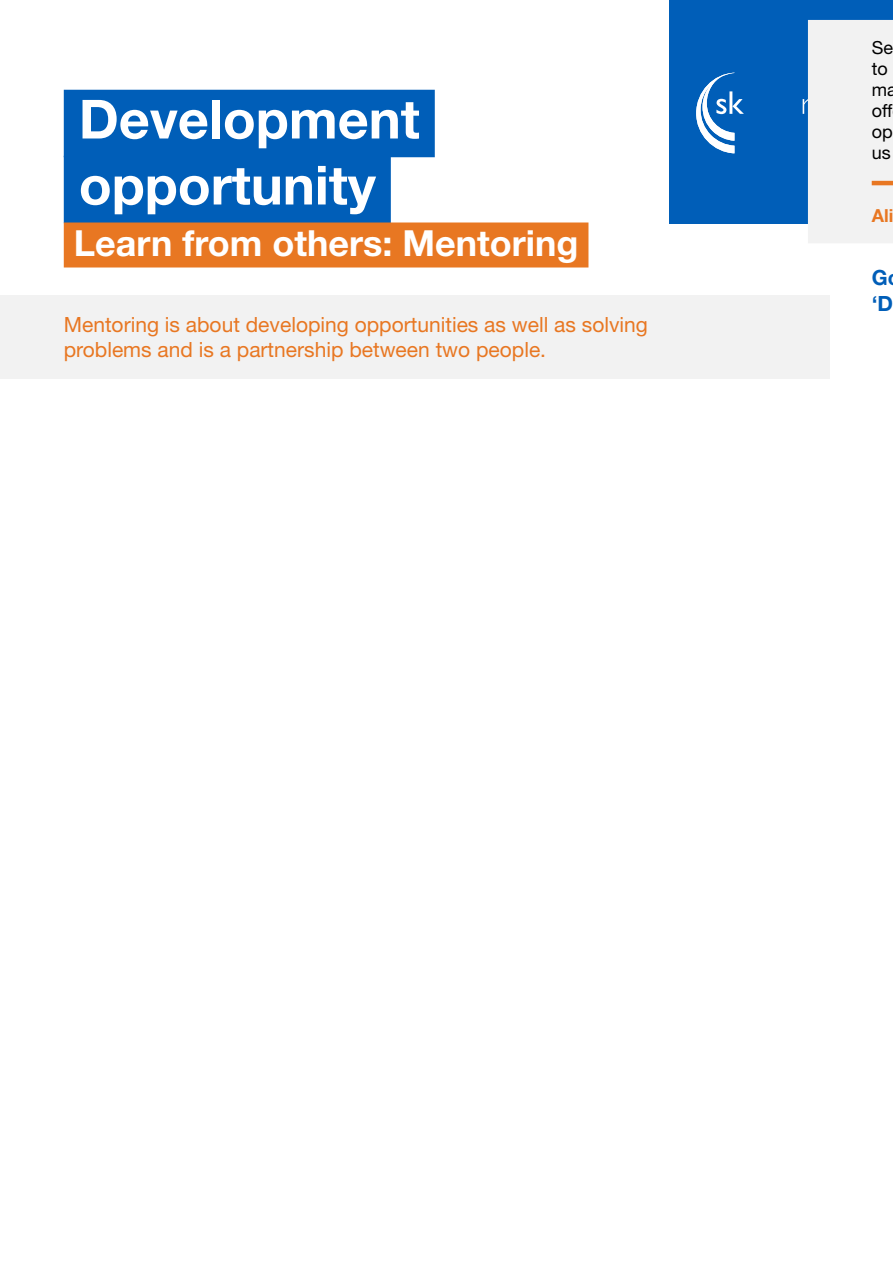
<style>
.page{position:relative;width:893px;height:1263px;background:#fff}
.page>*{position:absolute;margin:0;border:0;box-sizing:border-box;transform-origin:0 0}
.t1{font:700 54px/66px "Helvetica Neue LT Std";color:#fff}
.t2{font:700 36px "Helvetica Neue LT Std";color:#fff}
.t3{font:21px/25.5px "Helvetica Neue LT Std";color:#e87722}
.t4{font:700 21px/25.5px "Helvetica Neue LT Std";color:#005eb8}
.t5{font:18px/21px "Helvetica Neue LT Std";color:#000}
.t6{font:700 18px "Helvetica Neue LT Std";color:#e87722}
</style>
<div class="page">
<div style="left:670px;top:0;width:223px;height:223px;background:#005eb8"></div>
<svg style="left:696px;top:73px;width:48px;height:80px"></svg>
<div style="left:64px;top:90px;width:371px;height:67px;background:#005eb8"></div>
<div style="left:64px;top:156px;width:327px;height:67px;background:#005eb8"></div>
<div style="left:64px;top:222px;width:524px;height:45px;background:#e87722"></div>
<div style="left:0;top:296px;width:829px;height:83px;background:#f2f2f2"></div>
<svg style="left:803px;top:20px;width:90px;height:341px"></svg>
<hr style="left:872px;top:181px;width:21px;height:4px;background:#e87722">
<h1 class="t1" style="left:79px;top:85px;width:342px">Development opportunity</h1>
<h2 class="t2" style="left:74px;top:220px;width:506px">Learn from others: Mentoring</h2>
<p class="t3" style="left:64px;top:311px;width:586px">Mentoring is about developing opportunities as well as solving problems and is a partnership between two people.</p>
<p class="t5" style="left:872px;top:37px;width:27px">Se to ma off op us</p>
<p class="t6" style="left:872px;top:205px;width:23px">Ali</p>
<p class="t4" style="left:872px;top:264px;width:23px">G ‘D</p>
</div>
